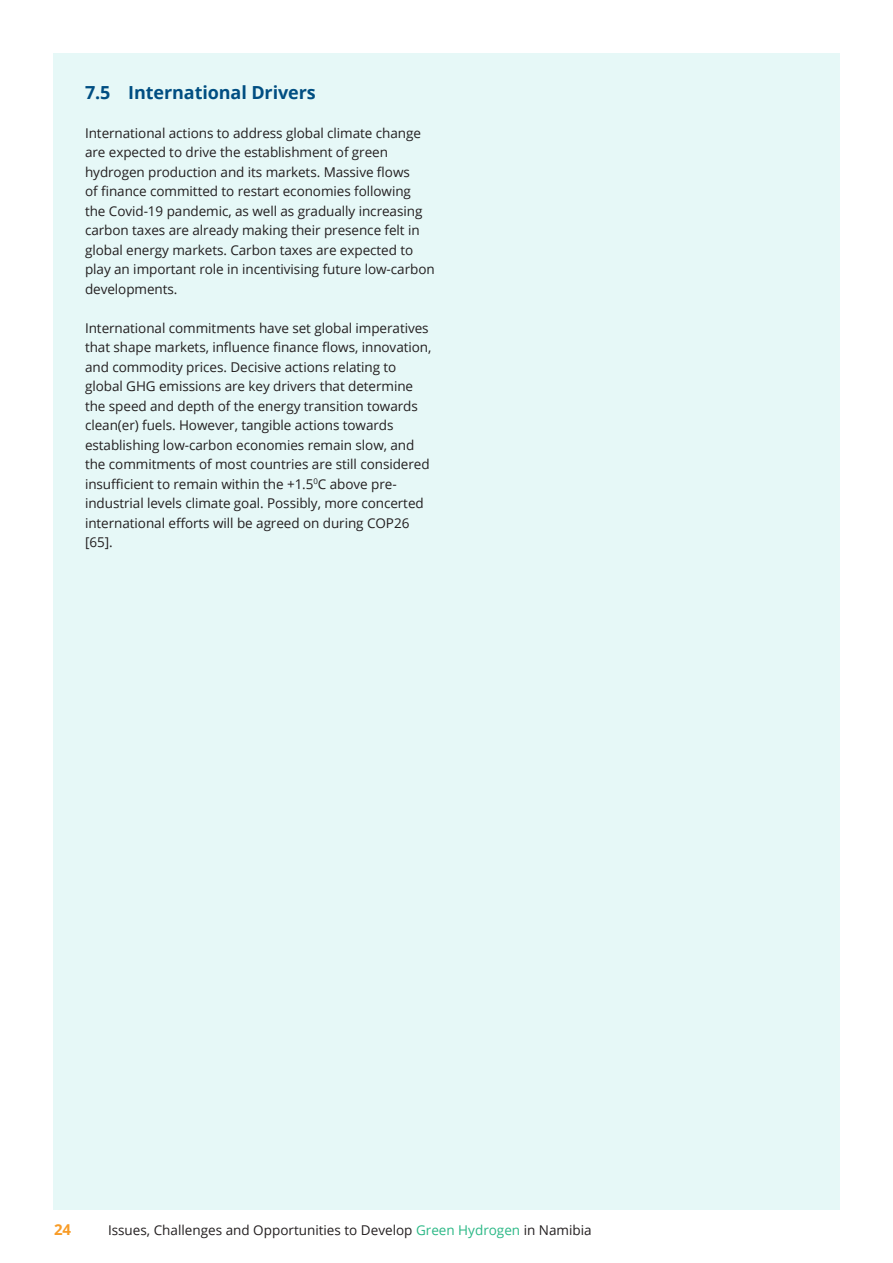
<style>
.page{position:relative;width:893px;height:1263px;background:#fff}
.page>*{position:absolute;margin:0;border:0;box-sizing:border-box;transform-origin:0 0}
.t1{font:700 18px "Open Sans";letter-spacing:-.005em;color:#004e82}
.t2{font:700 15px "Open Sans";color:#f89c27}
.t3{font:13.5px/19.5px "Open Sans";letter-spacing:-.005em;color:#231f20}
.s1{color:#2bb886}
</style>
<div class="page">
<div style="left:53px;top:53px;width:787px;height:1157px;background:#e6f8f7"></div>
<h1 class="t1" style="left:85px;top:85px;width:232px">7.5 International Drivers</h1>
<p class="t3" style="left:85px;top:125px;width:351px">International actions to address global climate change are expected to drive the establishment of green hydrogen production and its markets. Massive flows<br>of finance committed to restart economies following the Covid-19 pandemic, as well as gradually increasing carbon taxes are already making their presence felt in global energy markets. Carbon taxes are expected to play an important role in incentivising future low-carbon developments.</p>
<p class="t3" style="left:85px;top:319px;width:348px">International commitments have set global imperatives that shape markets, influence finance flows, innovation, and commodity prices. Decisive actions relating to global GHG emissions are key drivers that determine the speed and depth of the energy transition towards clean(er) fuels. However, tangible actions towards establishing low-carbon economies remain slow, and the commitments of most countries are still considered insufficient to remain within the +1.5<sup>0</sup>C above pre&shy;industrial levels climate goal. Possibly, more concerted international efforts will be agreed on during COP26 [65].</p>
<p class="t2" style="left:54px;top:1224px;width:19px">24</p>
<p class="t3" style="left:108px;top:1221px;width:485px">Issues, Challenges and Opportunities to Develop <span class="s1">Green Hydrogen</span> in Namibia</p>
</div>
